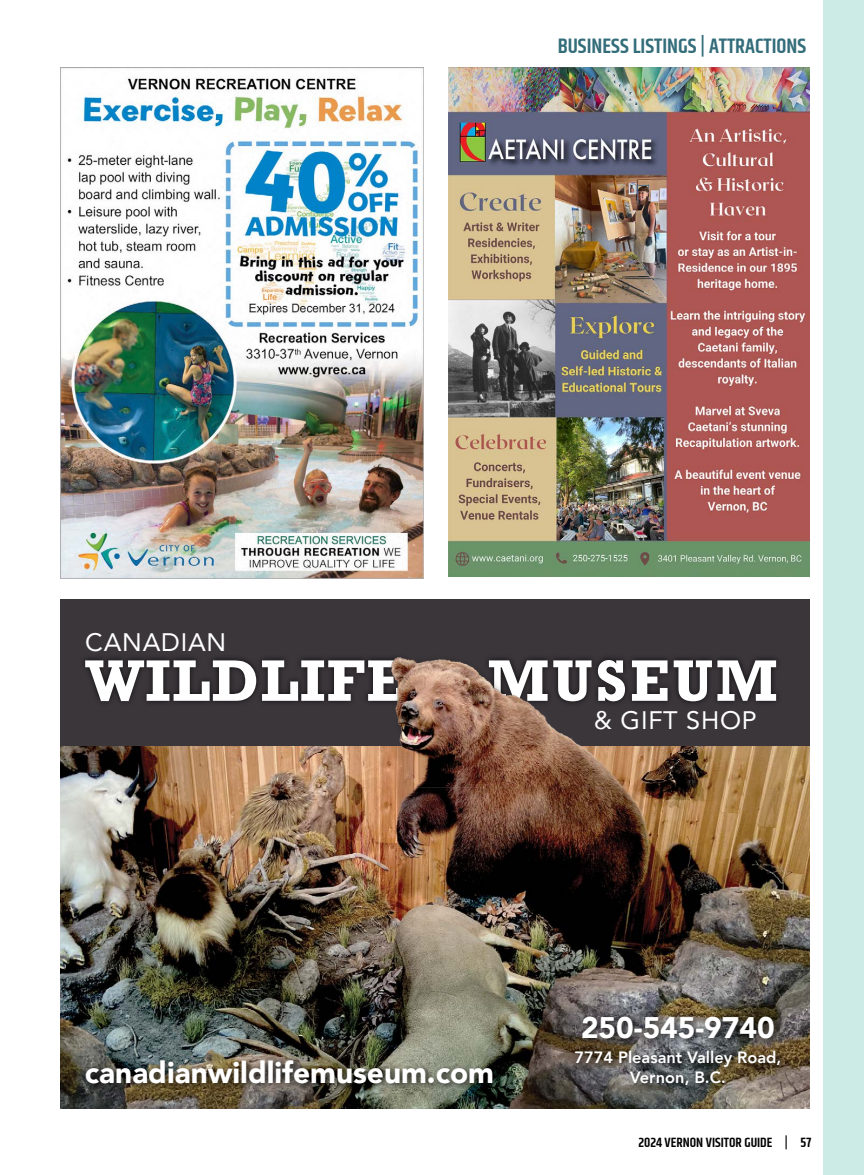
<style>
.page{position:relative;width:864px;height:1175px;background:#fff}
.page>*{position:absolute;margin:0;border:0;box-sizing:border-box;transform-origin:0 0}
.t1{font:700 59.4px "Rockwell";letter-spacing:.02em;color:#fff}
.t2{font:900 29.7px "Avenir";color:#fff}
.t3{font:25.2px "Avenir";letter-spacing:.03em;color:#fff}
.t4{font:600 21px "Khand";color:#336d7a}
.t5{font:800 16.35px "Avenir";color:#fff}
.t6{font:600 13.5px "Khand";color:#000}
</style>
<div class="page">
<img style="left:449px;top:68px;width:361px;height:508px">
<img style="left:61px;top:829px;width:749px;height:279px">
<div style="left:61px;top:599px;width:749px;height:146px;background:#3b363a"></div>
<img style="left:61px;top:657px;width:749px;height:172px">
<div style="left:572px;top:1012px;width:217px;height:81px;background:#000;opacity:.75"></div>
<div style="left:83px;top:1056px;width:418px;height:35px;background:#000;opacity:.75"></div>
<img style="left:61px;top:68px;width:362px;height:510px">
<div style="left:824px;top:0;width:40px;height:1174px;background:#cceae6"></div>
<p class="t3" style="left:85px;top:622px;width:143px">CANADIAN</p>
<p class="t4" style="left:558px;top:32px;width:250px">BUSINESS LISTINGS | ATTRACTIONS</p>
<h1 class="t1" style="left:85px;top:645px;width:322px">WILDLIFE</h1>
<h1 class="t1" style="left:487px;top:645px;width:292px">MUSEUM</h1>
<p class="t3" style="left:594px;top:700px;width:165px">&amp; GIFT SHOP</p>
<p class="t2" style="left:581px;top:1002px;width:195px">250-545-9740</p>
<p class="t5" style="left:574px;top:1044px;width:208px">7774 Pleasant Valley Road,</p>
<p class="t2" style="left:85px;top:1047px;width:411px">canadianwildlifemuseum.com</p>
<p class="t5" style="left:630px;top:1064px;width:97px">Vernon, B.C.</p>
<p class="t6" style="left:638px;top:1133px;width:174px">2024 VERNON VISITOR GUIDE | 57</p>
</div>
